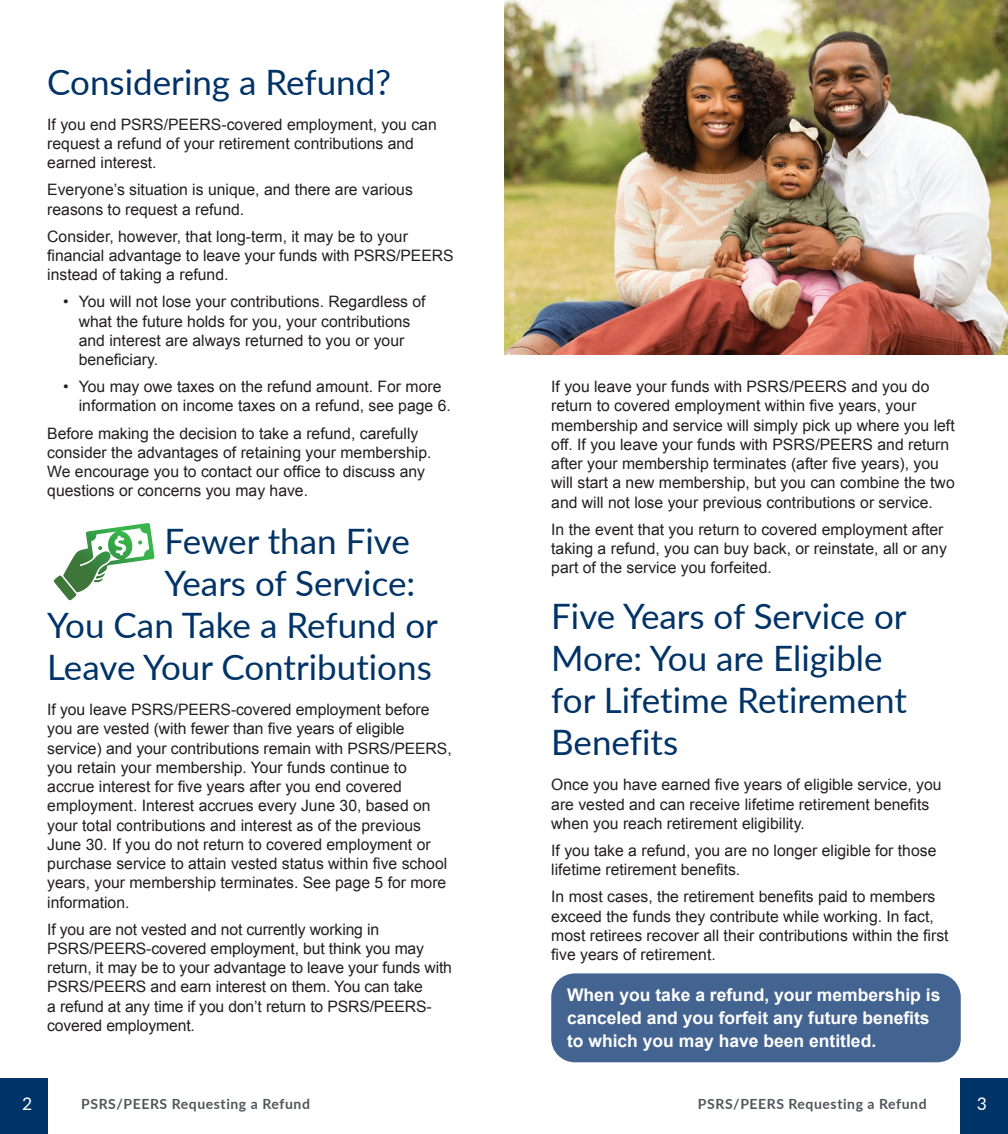
<style>
.page{position:relative;width:1008px;height:1134px;background:#fff}
.page>*{position:absolute;margin:0;border:0;box-sizing:border-box;transform-origin:0 0}
.t1{font:35px/42px "Lato";color:#003367}
.Callout_Text{font:700 17.5px/22.8px "Arial";color:#fff}
.t2{font:17.5px "Lato";color:#fff}
.Body_PP{font:15.75px/19.2px "Arial";color:#231f20}
.t3{font:700 14px "Lato";letter-spacing:.04em;color:#52555b}
</style>
<div class="page">
<div style="left:960px;top:1078px;width:48px;height:56px;background:#003367"></div>
<div style="left:0;top:1078px;width:48px;height:56px;background:#003367"></div>
<div style="left:551px;top:973px;width:410px;height:89px;background:#436391;border-radius:24px"></div>
<img style="left:504px;top:0;width:504px;height:354px">
<svg style="left:54px;top:523px;width:100px;height:78px"></svg>
<p class="t1" style="left:47px;top:59px;width:345px">Considering a Refund?</p>
<p class="Body_PP" style="left:47px;top:115px;width:391px">If you end PSRS/PEERS-covered employment, you can request a refund of your retirement contributions and earned interest.</p>
<p class="Body_PP" style="left:47px;top:180px;width:367px">Everyone’s situation is unique, and there are various reasons to request a refund.</p>
<p class="Body_PP" style="left:47px;top:227px;width:408px">Consider, however, that long-term, it may be to your financial advantage to leave your funds with PSRS/PEERS instead of taking a refund.</p>
<p class="Body_PP" style="left:79px;top:292px;width:348px;text-indent:-16px">• You will not lose your contributions. Regardless of what the future holds for you, your contributions and interest are always returned to you or your beneficiary.</p>
<p class="Body_PP" style="left:79px;top:377px;width:374px;text-indent:-16px">• You may owe taxes on the refund amount. For more information on income taxes on a refund, see page 6.</p>
<p class="Body_PP" style="left:47px;top:424px;width:386px">Before making the decision to take a refund, carefully consider the advantages of retaining your membership.<br>We encourage you to contact our office to discuss any questions or concerns you may have.</p>
<p class="t1" style="left:164px;top:519px;width:247px">Fewer than Five</p>
<p class="t1" style="left:164px;top:561px;width:252px">Years of Service:</p>
<p class="t1" style="left:47px;top:603px;width:392px">You Can Take a Refund or</p>
<p class="t1" style="left:47px;top:645px;width:386px">Leave Your Contributions</p>
<p class="Body_PP" style="left:47px;top:700px;width:406px">If you leave PSRS/PEERS-covered employment before you are vested (with fewer than five years of eligible service) and your contributions remain with PSRS/PEERS, you retain your membership. Your funds continue to accrue interest for five years after you end covered employment. Interest accrues every June 30, based on your total contributions and interest as of the previous June 30. If you do not return to covered employment or purchase service to attain vested status within five school years, your membership terminates. See page 5 for more information.</p>
<p class="Body_PP" style="left:47px;top:920px;width:406px">If you are not vested and not currently working in PSRS/PEERS-covered employment, but think you may return, it may be to your advantage to leave your funds with PSRS/PEERS and earn interest on them. You can take<br>a refund at any time if you don’t return to PSRS/PEERS&shy;covered employment.</p>
<p class="Body_PP" style="left:551px;top:377px;width:405px">If you leave your funds with PSRS/PEERS and you do return to covered employment within five years, your membership and service will simply pick up where you left off. If you leave your funds with PSRS/PEERS and return after your membership terminates (after five years), you will start a new membership, but you can combine the two and will not lose your previous contributions or service.</p>
<p class="Body_PP" style="left:551px;top:520px;width:397px">In the event that you return to covered employment after taking a refund, you can buy back, or reinstate, all or any part of the service you forfeited.</p>
<p class="t1" style="left:551px;top:594px;width:357px">Five Years of Service or<br>More: You are Eligible for Lifetime Retirement<br>Benefits</p>
<p class="Body_PP" style="left:551px;top:775px;width:392px">Once you have earned five years of eligible service, you are vested and can receive lifetime retirement benefits when you reach retirement eligibility.</p>
<p class="Body_PP" style="left:551px;top:841px;width:387px">If you take a refund, you are no longer eligible for those lifetime retirement benefits.</p>
<p class="Body_PP" style="left:551px;top:887px;width:399px">In most cases, the retirement benefits paid to members exceed the funds they contribute while working. In fact, most retirees recover all their contributions within the first five years of retirement.</p>
<p class="Callout_Text" style="left:567px;top:984px;width:375px">When you take a refund, your membership is canceled and you forfeit any future benefits to which you may have been entitled.</p>
<p class="t2" style="left:22px;top:1091px;width:12px">2</p>
<p class="t3" style="left:81px;top:1093px;width:230px">PSRS/PEERS Requesting a Refund</p>
<p class="t3" style="left:698px;top:1093px;width:230px">PSRS/PEERS Requesting a Refund</p>
<p class="t2" style="left:977px;top:1091px;width:12px">3</p>
</div>
